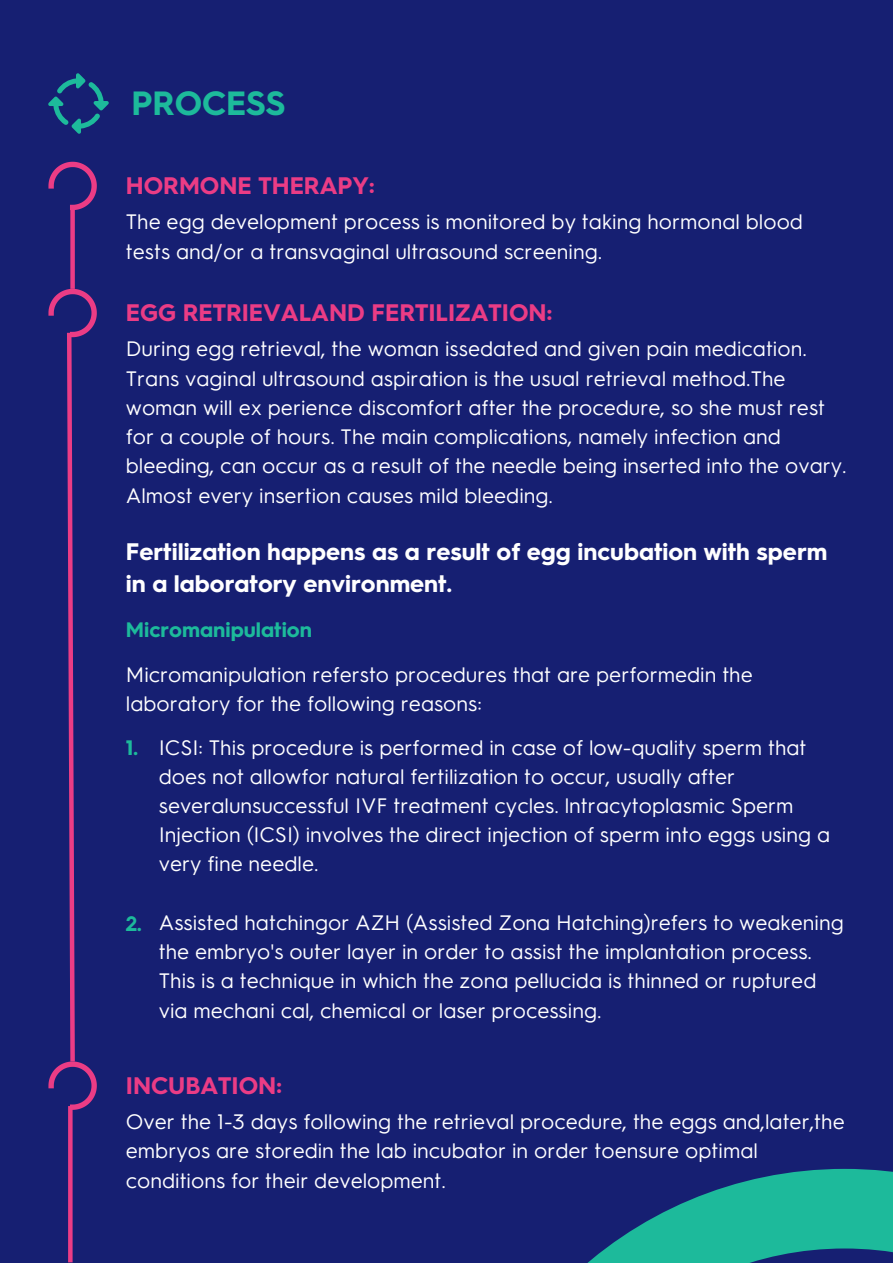
<style>
.page{position:relative;width:893px;height:1264px;background:#fff}
.page>*{position:absolute;margin:0;border:0;box-sizing:border-box;transform-origin:0 0}
.t1{font:700 33.75px "Hurme Geometric Sans 3";color:#1dba9b}
.t2{font:700 24px/32.5px "Hurme Geometric Sans 3";color:#fff}
.t3{font:700 24px "Hurme Geometric Sans 3";color:#eb3c85}
.t4{font:21px/29.2px "Hurme Geometric Sans 3";color:#fff}
.t5{font:700 21px "Hurme Geometric Sans 3";color:#1dba9b}
</style>
<div class="page">
<div style="left:0;top:0;width:892px;height:1262px;background:#161f72"></div>
<svg style="left:589px;top:1168px;width:303px;height:94px"></svg>
<svg style="left:48px;top:73px;width:61px;height:61px"></svg>
<svg style="left:48px;top:162px;width:49px;height:48px"></svg>
<div style="left:70px;top:206px;width:5px;height:83px;background:#eb3c85"></div>
<svg style="left:48px;top:289px;width:49px;height:820px"></svg>
<div style="left:68px;top:1106px;width:5px;height:156px;background:#eb3c85"></div>
<h1 class="t1" style="left:131px;top:80px;width:155px">PROCESS</h1>
<p class="t3" style="left:126px;top:169px;width:250px">HORMONE THERAPY:</p>
<p class="t4" style="left:126px;top:206px;width:678px">The egg development process is monitored by taking hormonal blood tests and/or a transvaginal ultrasound screening.</p>
<p class="t3" style="left:126px;top:296px;width:428px">EGG RETRIEVALAND FERTILIZATION:</p>
<p class="t4" style="left:126px;top:333px;width:722px">During egg retrieval, the woman issedated and given pain medication.<br>Trans vaginal ultrasound aspiration is the usual retrieval method.The woman will ex perience discomfort after the procedure, so she must rest for a couple of hours. The main complications, namely infection and bleeding, can occur as a result of the needle being inserted into the ovary.<br>Almost every insertion causes mild bleeding.</p>
<p class="t2" style="left:126px;top:533px;width:703px">Fertilization happens as a result of egg incubation with sperm in a laboratory environment.</p>
<p class="t5" style="left:126px;top:615px;width:188px">Micromanipulation</p>
<p class="t4" style="left:126px;top:659px;width:628px">Micromanipulation refersto procedures that are performedin the laboratory for the following reasons:</p>
<p class="t4" style="left:159px;top:731px;width:672px">ICSI: This procedure is performed in case of low-quality sperm that does not allowfor natural fertilization to occur, usually after severalunsuccessful IVF treatment cycles. lntracytoplasmic Sperm Injection (ICSI) involves the direct injection of sperm into eggs using a very fine needle.</p>
<p class="t4" style="left:159px;top:906px;width:686px">Assisted hatchingor AZH (Assisted Zona Hatching)refers to weakening the embryo's outer layer in order to assist the implantation process.<br>This is a technique in which the zona pellucida is thinned or ruptured via mechani cal, chemical or laser processing.</p>
<p class="t5" style="left:126px;top:732px;width:14px">1.</p>
<p class="t5" style="left:126px;top:909px;width:17px">2.</p>
<p class="t3" style="left:126px;top:1068px;width:157px">INCUBATION:</p>
<p class="t4" style="left:126px;top:1105px;width:720px">Over the 1-3 days following the retrieval procedure, the eggs and,later,the embryos are storedin the lab incubator in order toensure optimal conditions for their development.</p>
</div>
